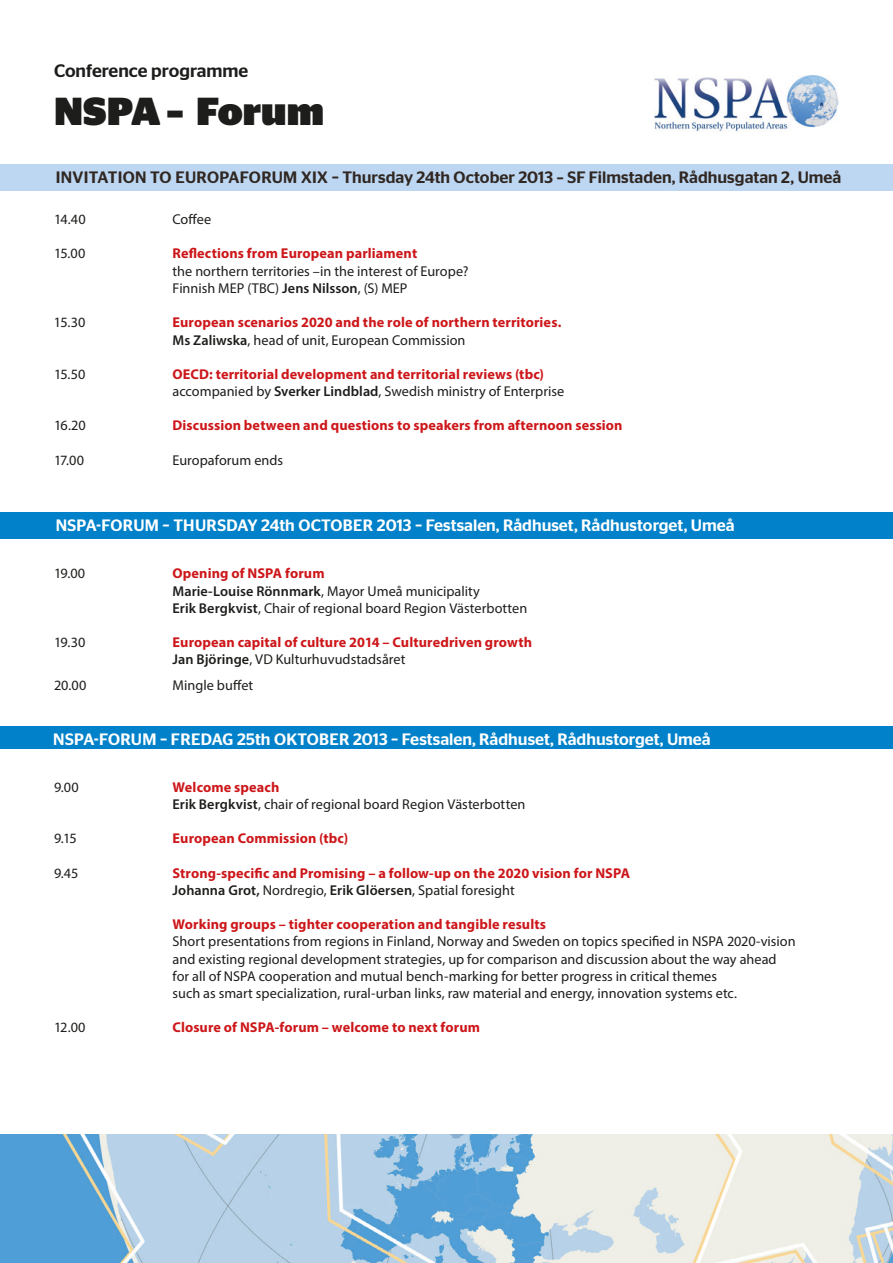
<style>
.page{position:relative;width:893px;height:1263px;background:#fff}
.page>*{position:absolute;margin:0;border:0;box-sizing:border-box;transform-origin:0 0}
.t1{font:900 39px "Stag Sans";color:#1d1d1b}
.t2{font:500 18px "Stag Sans";color:#1d1d1b}
.t3{font:500 16.5px "Stag Sans";color:#fff}
.t4{font:500 16.5px "Stag Sans";color:#302722}
.t5{font:500 16.5px "Stag Sans";letter-spacing:.02em;color:#fff}
.t6{font:14.25px/17.2px "Myriad Pro";color:#1d1d1b}
.t7{font:700 14.25px/17.2px "Myriad Pro";letter-spacing:.01em;color:#cd171a}
.s1{font-weight:600}
.s2{font-weight:600;color:#1d1d1b}
.s3{font-weight:400;color:#1d1d1b}
.s4{font-weight:700;color:#cd171a}
</style>
<div class="page">
<div style="left:0;top:164px;width:893px;height:27px;background:#bdd7f2"></div>
<div style="left:0;top:512px;width:893px;height:27px;background:#0081c9"></div>
<div style="left:0;top:726px;width:893px;height:22px;background:#0081c9"></div>
<img style="left:653px;top:75px;width:186px;height:57px">
<img style="left:0;top:1134px;width:893px;height:129px">
<p class="t2" style="left:54px;top:61px;width:196px">Conference programme</p>
<h1 class="t1" style="left:54px;top:89px;width:271px">NSPA – Forum</h1>
<p class="t4" style="left:56px;top:168px;width:787px">Invitation to Europaforum XIX – Thursday 24th October 2013 – SF Filmstaden, Rådhusgatan 2, Umeå</p>
<p class="t6" style="left:54px;top:211px;width:33px">14.40</p>
<p class="t6" style="left:173px;top:211px;width:40px">Coffee</p>
<p class="t6" style="left:54px;top:245px;width:33px">15.00</p>
<p class="t7" style="left:172px;top:245px;width:246px">Reflections from European parliament</p>
<p class="t6" style="left:172px;top:262px;width:297px">the northern territories –in the interest of Europe?<br>Finnish MEP (TBC) <span class="s1">Jens Nilsson</span>, (S) MEP</p>
<p class="t6" style="left:54px;top:314px;width:33px">15.30</p>
<p class="t7" style="left:172px;top:313px;width:390px">European scenarios 2020 and the role of northern territories.<br><span class="s2">Ms Zaliwska</span><span class="s3">, head of unit, European Commission</span></p>
<p class="t6" style="left:54px;top:365px;width:33px">15.50</p>
<p class="t7" style="left:173px;top:365px;width:393px">OECD: territorial development and territorial reviews (tbc) <span class="s3">accompanied by</span> <span class="s2">Sverker Lindblad</span><span class="s3">, Swedish ministry of Enterprise</span></p>
<p class="t6" style="left:54px;top:417px;width:33px">16.20</p>
<p class="t7" style="left:173px;top:416px;width:452px">Discussion between and questions to speakers from afternoon session</p>
<p class="t6" style="left:54px;top:451px;width:32px">17.00</p>
<p class="t6" style="left:173px;top:451px;width:112px">Europaforum ends</p>
<p class="t3" style="left:56px;top:516px;width:680px">NSPA-forum – THURSDAY 24th OcTO BER 2013 – Festsalen, Rådhuset, Rådhustorget, Umeå</p>
<p class="t6" style="left:54px;top:565px;width:33px">19.00</p>
<p class="t6" style="left:173px;top:565px;width:356px"><span class="s4">Opening of NSPA forum<br></span><span class="s1">Marie-Louise Rönnmark</span>, Mayor Umeå municipality<br><span class="s1">Erik Bergkvist</span>, Chair of regional board Region Västerbotten</p>
<p class="t6" style="left:54px;top:633px;width:33px">19.30</p>
<p class="t7" style="left:173px;top:633px;width:361px">European capital of culture 2014 – Culturedriven growth<br><span class="s2">Jan Björinge</span><span class="s3">, VD Kulturhuvudstadsåret</span></p>
<p class="t6" style="left:54px;top:676px;width:34px">20.00</p>
<p class="t6" style="left:173px;top:676px;width:82px">Mingle buffet</p>
<p class="t5" style="left:53px;top:730px;width:149px">NSPA-forum – freda</p>
<p class="t3" style="left:223px;top:730px;width:490px">g 25th OKTO BER 2013 – Festsalen, Rådhuset, Rådhustorget, Umeå</p>
<p class="t6" style="left:54px;top:778px;width:26px">9.00</p>
<p class="t6" style="left:173px;top:778px;width:354px"><span class="s4">Welcome speach<br></span><span class="s1">Erik Bergkvist</span>, chair of regional board Region Västerbotten</p>
<p class="t6" style="left:54px;top:830px;width:24px">9.15</p>
<p class="t7" style="left:173px;top:829px;width:177px">European Commission (tbc)</p>
<p class="t6" style="left:54px;top:864px;width:26px">9.45</p>
<p class="t7" style="left:173px;top:864px;width:459px">Strong-specific and Promising – a follow-up on the 2020 vision for NSPA<br><span class="s2">Johanna Grot,</span> <span class="s3">Nordregio,</span> <span class="s2">Erik Glöersen</span><span class="s3">, Spatial foresight</span></p>
<p class="t7" style="left:173px;top:915px;width:375px">Working groups – tighter cooperation and tangible results</p>
<p class="t6" style="left:173px;top:933px;width:625px">Short presentations from regions in Finland, Norway and Sweden on topics specified in NSPA 2020-vision and existing regional development strategies, up for comparison and discussion about the way ahead for all of NSPA cooperation and mutual bench-marking for better progress in critical themes<br>such as smart specialization, rural-urban links, raw material and energy, innovation systems etc.</p>
<p class="t6" style="left:54px;top:1019px;width:33px">12.00</p>
<p class="t7" style="left:173px;top:1018px;width:309px">Closure of NSPA-forum – welcome to next forum</p>
</div>
